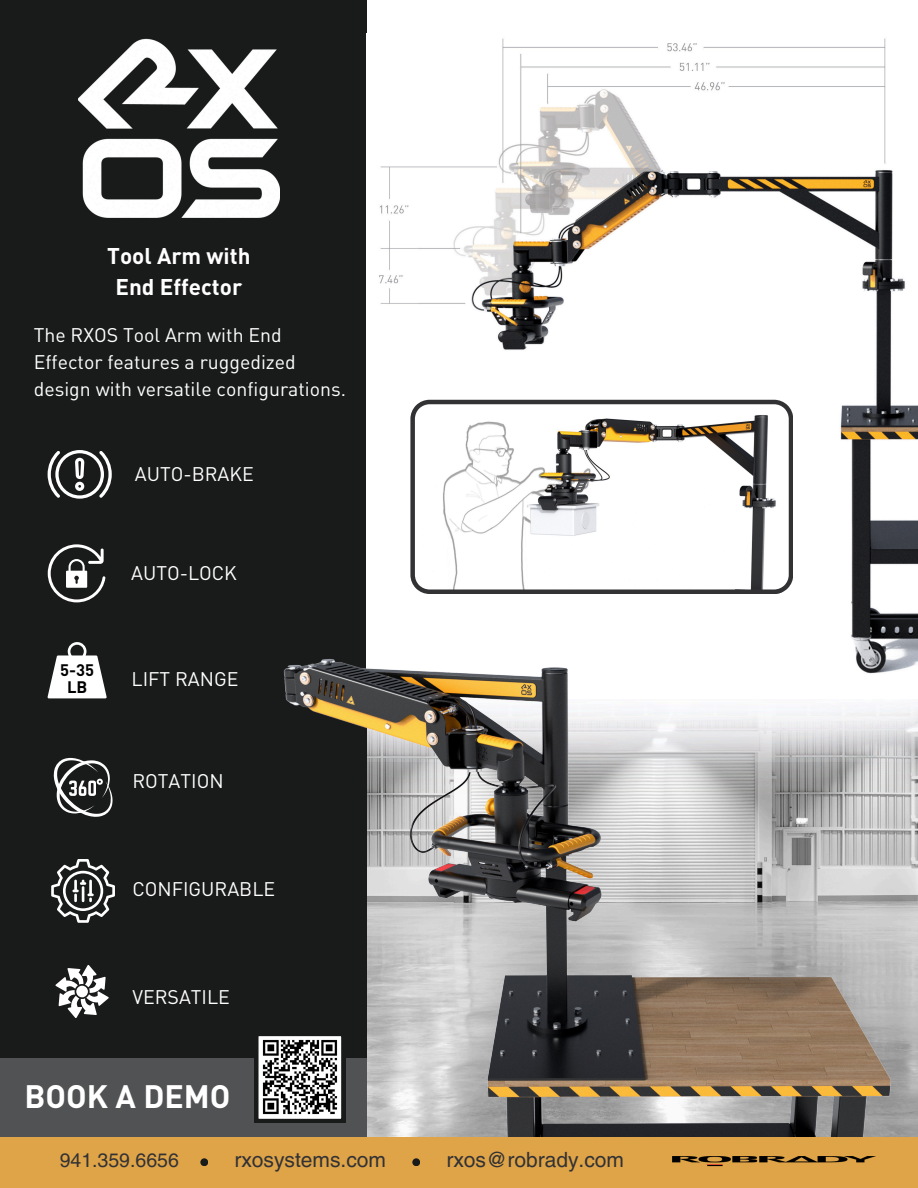
<style>
.page{position:relative;width:918px;height:1188px;background:#fff}
.page>*{position:absolute;margin:0;border:0;box-sizing:border-box;transform-origin:0 0}
.t1{font:700 32.1px "DINOT";color:#fff}
.t2{font:700 22.5px/31.5px "DINOT";color:#fff;text-align:center}
.t3{font:21px "Helvetica LT Pro";color:#323235}
.t4{font:19.5px/27px "DINOT";color:#fff}
.t5{font:19.5px "Helvetica LT Pro";color:#323235}
.t6{font:700 16.5px "DINOT";color:#000}
</style>
<div class="page">
<div style="left:0;top:0;width:367px;height:1168px;background:#191a1a"></div>
<img style="left:379px;top:38px;width:539px;height:614px">
<div style="left:0;top:1137px;width:918px;height:51px;background:#dfa448"></div>
<svg style="left:54px;top:758px;width:58px;height:58px"></svg>
<svg style="left:51px;top:859px;width:64px;height:64px"></svg>
<svg style="left:55px;top:965px;width:53px;height:53px"></svg>
<div style="left:76px;top:986px;width:12px;height:11px;background:#fff;border-radius:50%"></div>
<div style="left:0;top:1059px;width:367px;height:78px;background:#515253"></div>
<img style="left:283px;top:652px;width:635px;height:485px">
<svg style="left:410px;top:400px;width:383px;height:194px"></svg>
<svg style="left:254px;top:1032px;width:91px;height:91px;background:#828282"></svg>
<svg style="left:48px;top:544px;width:57px;height:58px"></svg>
<svg style="left:48px;top:642px;width:59px;height:56px"></svg>
<svg style="left:48px;top:450px;width:64px;height:49px"></svg>
<div style="left:200px;top:1158px;width:8px;height:8px;background:#191a1a;border-radius:50%"></div>
<div style="left:412px;top:1158px;width:8px;height:8px;background:#191a1a;border-radius:50%"></div>
<img style="left:673px;top:1157px;width:200px;height:6px">
<svg style="left:707px;top:1165px;width:16px;height:1px"></svg>
<img style="left:79px;top:38px;width:200px;height:180px">
<p class="t2" style="left:107px;top:239px;width:145px">Tool Arm with<br>End Effector</p>
<h1 class="t4" style="left:34px;top:320px;width:314px">The RXOS Tool Arm with End<br>Effector features a ruggedized design with versatile configurations.</h1>
<p class="t4" style="left:135px;top:460px;width:120px">AUTO-BRAKE</p>
<h4 class="t6" style="left:60px;top:659px;width:35px">5-35</h4>
<p class="t6" style="left:67px;top:676px;width:22px">LB</p>
<p class="t4" style="left:131px;top:559px;width:107px">AUTO-LOCK</p>
<p class="t4" style="left:132px;top:665px;width:108px">LIFT RANGE</p>
<p class="t4" style="left:132px;top:767px;width:93px">ROTATION</p>
<h4 class="t4" style="left:132px;top:875px;width:144px">CONFIGURABLE</h4>
<p class="t4" style="left:132px;top:983px;width:99px">VERSATILE</p>
<p class="t1" style="left:24px;top:1075px;width:208px">BOOK A DEMO</p>
<p class="t5" style="left:60px;top:1153px;width:121px">941.359.6656</p>
<p class="t3" style="left:234px;top:1152px;width:153px">rxosystems.com</p>
<p class="t3" style="left:446px;top:1152px;width:179px">rxos@robrady.com</p>
</div>
